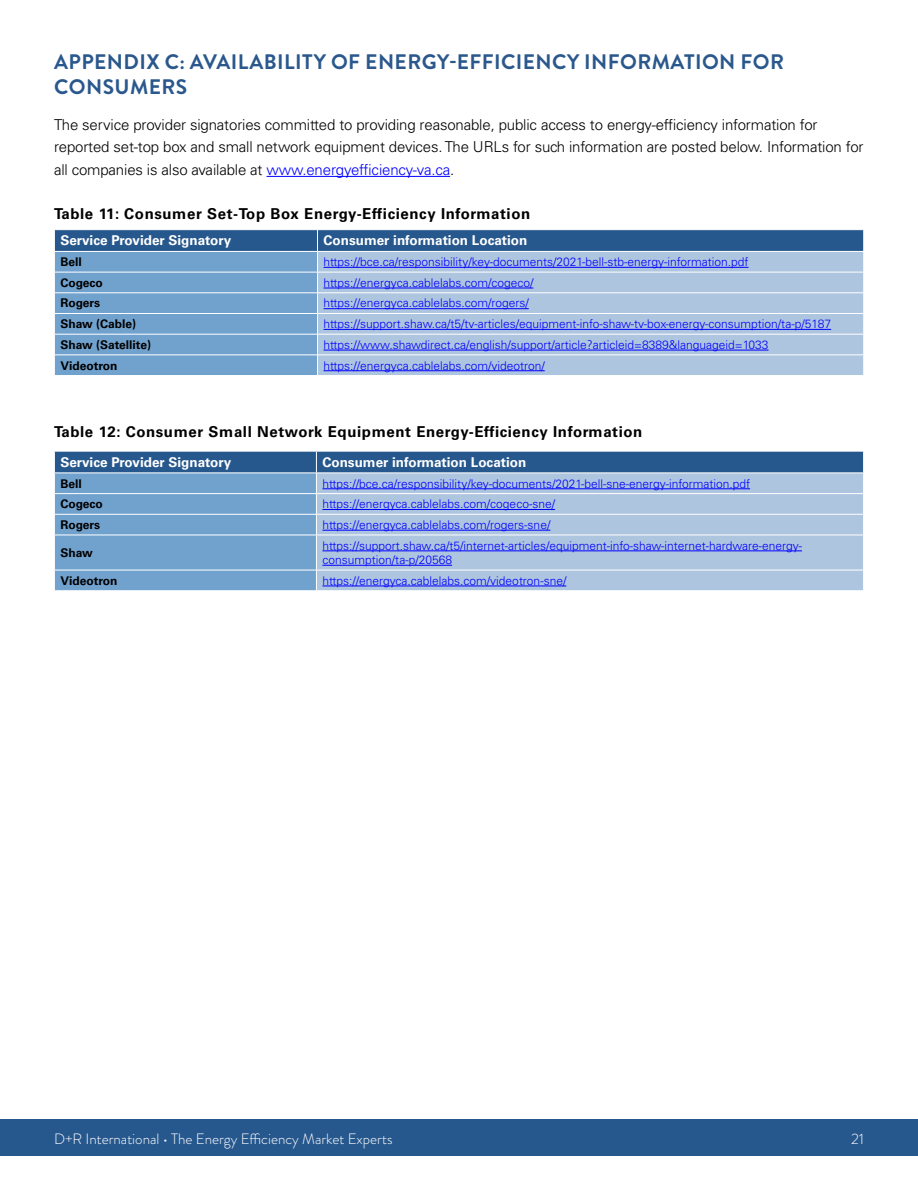
<style>
.page{position:relative;width:918px;height:1188px;background:#fff}
.page>*{position:absolute;margin:0;border:0;box-sizing:border-box;transform-origin:0 0}
.Heading_2__cc{font:700 21px/25.2px "Brandon Grotesque";letter-spacing:.02em;color:#2a588d}
.Body_Text{font:300 15px/22.5px "Univers LT Std";letter-spacing:-.01em;color:#000}
.figure_table_head{font:700 15px "Univers LT Std";letter-spacing:.04em;color:#000}
.t1{font:300 15px "Brandon Grotesque";color:#fff}
.t2{font:700 13.5px "Univers LT Std";color:#fff}
.Links{font:300 12px/14.4px "Univers LT Std";color:#00f}
.Notes{font:300 12px "Univers LT Std";color:#00f}
.Y_Axis_Titles{font:700 12px "Univers LT Std";color:#000}
.s1{color:#00f}
</style>
<div class="page">
<div style="left:0;top:1120px;width:918px;height:36px;background:#27588d"></div>
<hr style="left:267px;top:176px;width:183px;height:1px;background:#00f">
<svg style="left:54px;top:230px;width:810px;height:146px;background:#8cadcf"></svg>
<hr style="left:318px;top:375px;width:546px;height:1px;background:#fff">
<hr style="left:54px;top:251px;width:264px;height:1px;background:#fff">
<hr style="left:318px;top:251px;width:546px;height:1px;background:#fff">
<hr style="left:324px;top:267px;width:425px;height:1px;background:#00f">
<hr style="left:324px;top:288px;width:209px;height:1px;background:#00f">
<hr style="left:324px;top:308px;width:205px;height:1px;background:#00f">
<hr style="left:324px;top:329px;width:507px;height:1px;background:#00f">
<hr style="left:324px;top:350px;width:445px;height:1px;background:#00f">
<hr style="left:324px;top:370px;width:221px;height:1px;background:#00f">
<svg style="left:54px;top:451px;width:810px;height:140px;background:#8dadd0"></svg>
<hr style="left:54px;top:590px;width:262px;height:1px;background:#fff">
<hr style="left:322px;top:489px;width:428px;height:1px;background:#00f">
<hr style="left:322px;top:509px;width:233px;height:1px;background:#00f">
<hr style="left:322px;top:530px;width:228px;height:1px;background:#00f">
<hr style="left:322px;top:551px;width:480px;height:1px;background:#00f">
<hr style="left:322px;top:565px;width:130px;height:1px;background:#00f">
<hr style="left:322px;top:586px;width:244px;height:1px;background:#00f">
<p class="Heading_2__cc" style="left:54px;top:49px;width:731px">APPENDIX C: AVAILABILITY OF ENERGY-EFFICIENCY INFORMATION FOR<br>CONSUMERS</p>
<p class="Body_Text" style="left:54px;top:113px;width:811px">The service provider signatories committed to providing reasonable, public access to energy-efficiency information for reported set-top box and small network equipment devices. The URLs for such information are posted below. Information for all companies is also available at <span class="s1">www.energyefficiency-va.ca</span>.</p>
<p class="figure_table_head" style="left:54px;top:205px;width:478px">Table 11: Consumer Set-Top Box Energy-Efficiency Information</p>
<p class="t2" style="left:60px;top:233px;width:172px">Service Provider Signatory</p>
<p class="t2" style="left:324px;top:233px;width:205px">Consumer information Location</p>
<p class="Y_Axis_Titles" style="left:60px;top:255px;width:23px">Bell</p>
<p class="Notes" style="left:324px;top:255px;width:427px">https://bce.ca/responsibility/key-documents/2021-bell-stb-energy-information.pdf</p>
<p class="Y_Axis_Titles" style="left:60px;top:276px;width:44px">Cogeco</p>
<p class="Notes" style="left:324px;top:275px;width:211px">https://energyca.cablelabs.com/cogeco/</p>
<p class="Y_Axis_Titles" style="left:60px;top:296px;width:41px">Rogers</p>
<p class="Notes" style="left:324px;top:296px;width:207px">https://energyca.cablelabs.com/rogers/</p>
<p class="Y_Axis_Titles" style="left:60px;top:317px;width:77px">Shaw (Cable)</p>
<p class="Notes" style="left:324px;top:317px;width:509px">https://support.shaw.ca/t5/tv-articles/equipment-info-shaw-tv-box-energy-consumption/ta-p/5187</p>
<p class="Y_Axis_Titles" style="left:60px;top:338px;width:92px">Shaw (Satellite)</p>
<p class="Notes" style="left:324px;top:337px;width:447px">https://www.shawdirect.ca/english/support/article?articleid=8389&amp;languageid=1033</p>
<p class="Y_Axis_Titles" style="left:60px;top:358px;width:59px">Videotron</p>
<p class="Links" style="left:324px;top:358px;width:223px">https://energyca.cablelabs.com/videotron/</p>
<p class="figure_table_head" style="left:54px;top:423px;width:590px">Table 12: Consumer Small Network Equipment Energy-Efficiency Information</p>
<p class="t2" style="left:60px;top:454px;width:172px">Service Provider Signatory</p>
<p class="t2" style="left:322px;top:454px;width:205px">Consumer information Location</p>
<p class="Y_Axis_Titles" style="left:60px;top:476px;width:23px">Bell</p>
<p class="Links" style="left:322px;top:476px;width:429px">https://bce.ca/responsibility/key-documents/2021-bell-sne-energy-information.pdf</p>
<p class="Y_Axis_Titles" style="left:60px;top:497px;width:44px">Cogeco</p>
<p class="Links" style="left:322px;top:497px;width:234px">https://energyca.cablelabs.com/cogeco-sne/</p>
<p class="Y_Axis_Titles" style="left:60px;top:518px;width:41px">Rogers</p>
<p class="Links" style="left:322px;top:518px;width:229px">https://energyca.cablelabs.com/rogers-sne/</p>
<p class="Y_Axis_Titles" style="left:60px;top:546px;width:34px">Shaw</p>
<p class="Links" style="left:322px;top:538px;width:481px">https://support.shaw.ca/t5/internet-articles/equipment-info-shaw-internet-hardware-energy&shy;consumption/ta-p/20568</p>
<p class="Y_Axis_Titles" style="left:60px;top:573px;width:59px">Videotron</p>
<p class="Links" style="left:322px;top:573px;width:245px">https://energyca.cablelabs.com/videotron-sne/</p>
<p class="t1" style="left:54px;top:1128px;width:340px">D+R International • The Energy Efficiency Market Experts</p>
<p class="t1" style="left:851px;top:1128px;width:14px">21</p>
</div>
